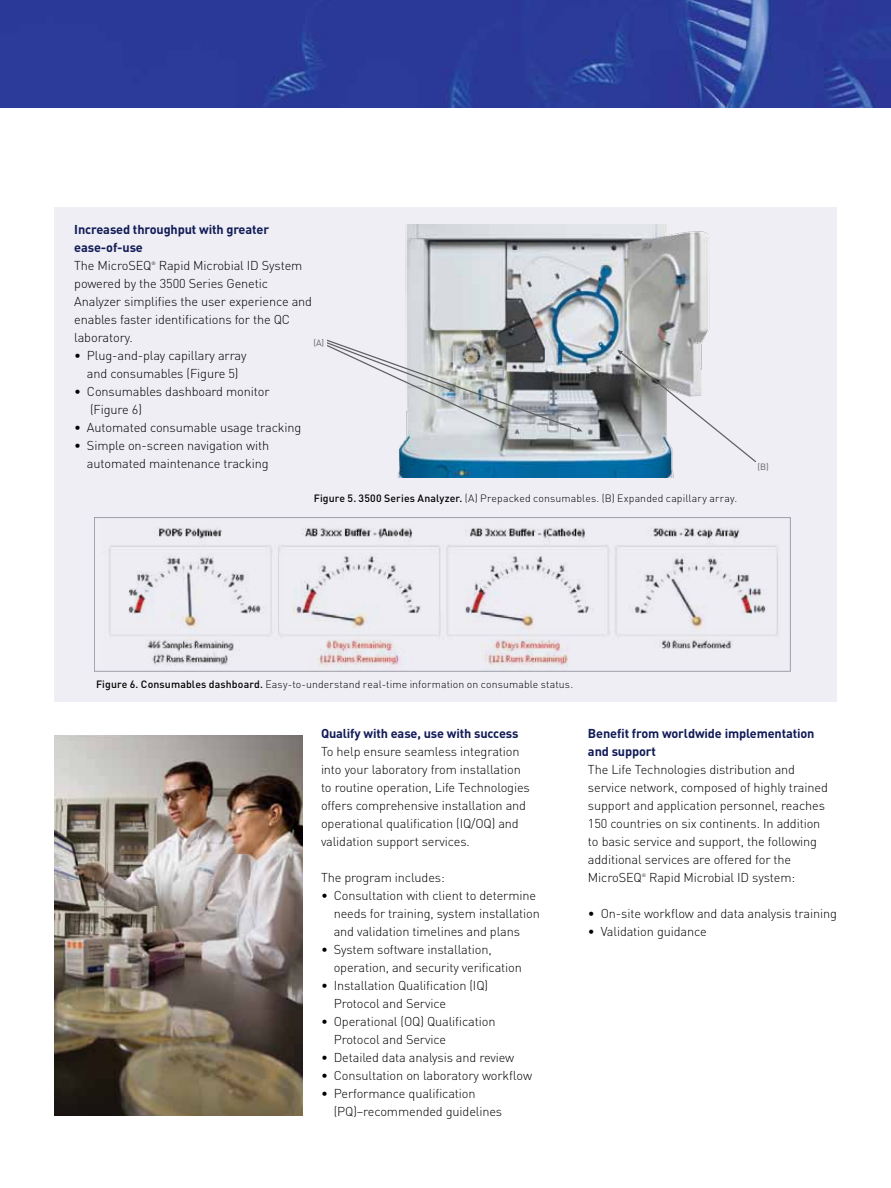
<style>
.page{position:relative;width:891px;height:1188px;background:#fff}
.page>*{position:absolute;margin:0;border:0;box-sizing:border-box;transform-origin:0 0}
.t1{font:300 12.75px/18px "DIN Pro";letter-spacing:-.01em;color:#000}
.t2{font:700 12.75px/18px "DIN Pro";letter-spacing:-.01em;color:#111b57}
.t3{font:300 10.5px "DIN Pro";letter-spacing:.01em;color:#000}
.t4{font:9px "DIN Pro";color:#5f6062}
.t5{font:300 4.8px "DIN Pro";color:#000}
.s1{font-weight:500}
</style>
<div class="page">
<div style="left:54px;top:207px;width:783px;height:495px;background:#efeef4"></div>
<img style="left:398px;top:224px;width:310px;height:254px">
<svg style="left:617px;top:350px;width:139px;height:112px"></svg>
<svg style="left:327px;top:339px;width:256px;height:93px"></svg>
<img style="left:109px;top:527px;width:669px;height:142px">
<div style="left:94px;top:517px;width:697px;height:154px;border:1px solid #a8aab0"></div>
<img style="left:0;top:0;width:891px;height:108px">
<img style="left:54px;top:735px;width:249px;height:381px">
<p class="t2" style="left:74px;top:220px;width:196px">Increased throughput with greater ease-of-use</p>
<p class="t1" style="left:74px;top:256px;width:79px">The MicroSEQ</p>
<p class="t5" style="left:151px;top:260px;width:6px">®</p>
<p class="t1" style="left:74px;top:256px;width:239px;text-indent:85px">Rapid Microbial ID System powered by the 3500 Series Genetic<br>Analyzer simplifies the user experience and enables faster identifications for the QC laboratory.</p>
<p class="t1" style="left:74px;top:346px;width:174px;text-align:center">• Plug-and-play capillary array and consumables (Figure 5)</p>
<p class="t1" style="left:90px;top:382px;width:181px;text-indent:-16px">• Consumables dashboard monitor (Figure 6)</p>
<p class="t1" style="left:74px;top:418px;width:229px">• Automated consumable usage tracking</p>
<p class="t1" style="left:74px;top:436px;width:196px;text-align:right">• Simple on-screen navigation with automated maintenance tracking</p>
<p class="t4" style="left:314px;top:336px;width:12px">(A)</p>
<p class="t3" style="left:314px;top:492px;width:425px"><span class="s1">Figure 5. 3500 Series Analyzer.</span> (A) Prepacked consumables. (B) Expanded capillary array.</p>
<p class="t4" style="left:758px;top:460px;width:13px">(B)</p>
<p class="t3" style="left:96px;top:677px;width:479px"><span class="s1">Figure 6. Consumables dashboard.</span> Easy-to-understand real-time information on consumable status.</p>
<p class="t2" style="left:321px;top:724px;width:199px">Qualify with ease, use with success</p>
<p class="t1" style="left:321px;top:742px;width:210px">To help ensure seamless integration into your laboratory from installation to routine operation, Life Technologies offers comprehensive installation and operational qualification (IQ/OQ) and validation support services.</p>
<p class="t1" style="left:321px;top:868px;width:125px">The program includes:</p>
<p class="t1" style="left:334px;top:886px;width:208px;text-indent:-13px">• Consultation with client to determine needs for training, system installation and validation timelines and plans</p>
<p class="t1" style="left:334px;top:940px;width:190px;text-indent:-13px">• System software installation, operation, and security verification</p>
<p class="t1" style="left:334px;top:976px;width:156px;text-indent:-13px">• Installation Qualification (IQ)<br>Protocol and Service</p>
<p class="t1" style="left:334px;top:1012px;width:163px;text-indent:-13px">• Operational (OQ) Qualification<br>Protocol and Service</p>
<p class="t1" style="left:321px;top:1048px;width:195px">• Detailed data analysis and review</p>
<p class="t1" style="left:321px;top:1066px;width:213px">• Consultation on laboratory workflow</p>
<p class="t1" style="left:334px;top:1084px;width:170px;text-indent:-13px">• Performance qualification (PQ)–recommended guidelines</p>
<p class="t2" style="left:588px;top:724px;width:228px">Benefit from worldwide implementation and support</p>
<p class="t1" style="left:588px;top:760px;width:241px">The Life Technologies distribution and service network, composed of highly trained support and application personnel, reaches 150 countries on six continents. In addition to basic service and support, the following additional services are offered for the MicroSEQ</p>
<p class="t5" style="left:642px;top:872px;width:6px">®</p>
<p class="t1" style="left:649px;top:868px;width:148px">Rapid Microbial ID system:</p>
<p class="t1" style="left:588px;top:904px;width:250px">• On-site workflow and data analysis training</p>
<p class="t1" style="left:588px;top:922px;width:120px">• Validation guidance</p>
</div>
